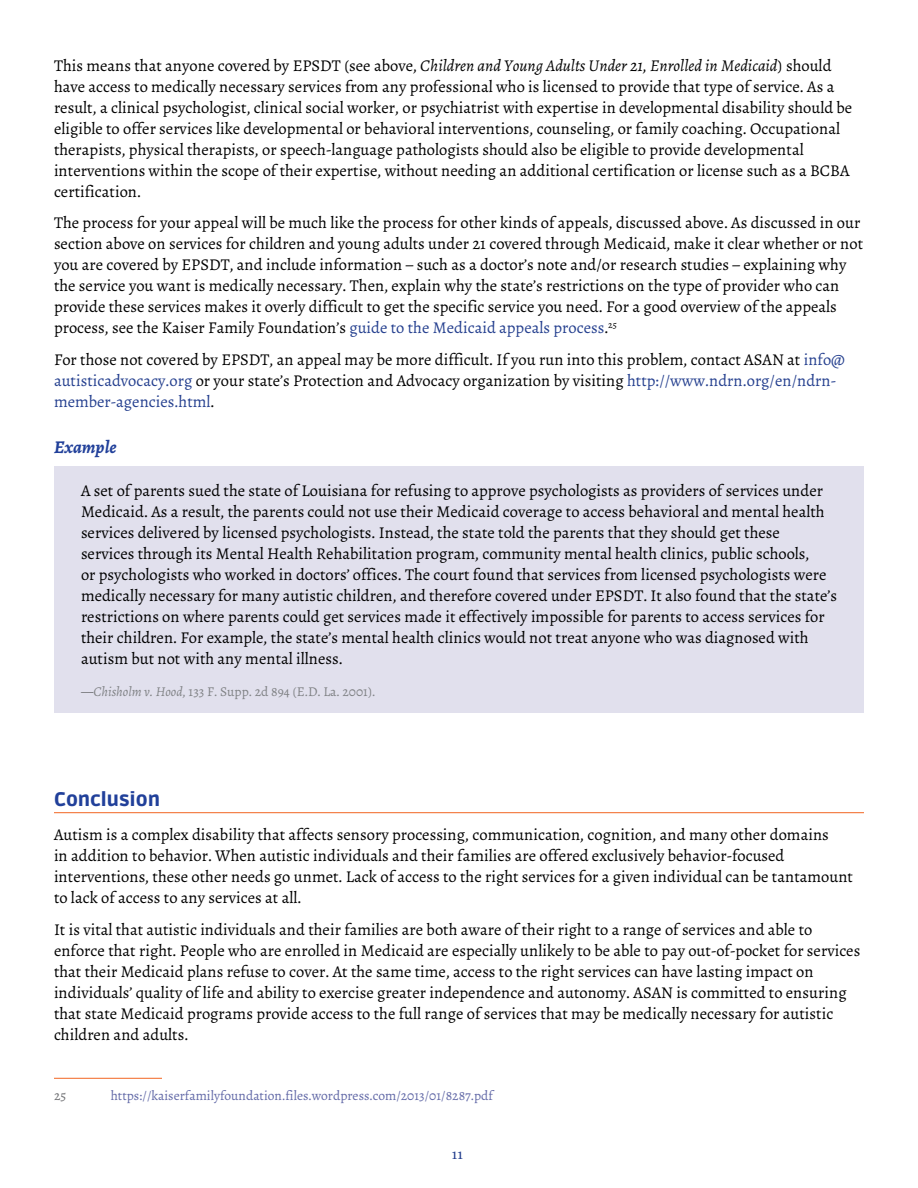
<style>
.page{position:relative;width:918px;height:1188px;background:#fff}
.page>*{position:absolute;margin:0;border:0;box-sizing:border-box;transform-origin:0 0}
.t1{font:900 19.5px "Ruda";color:#21409a}
.t2{font:italic 700 18px "Alegreya";color:#21409a}
.t3{font:16.5px/21px "Alegreya";color:#000}
.t4{font:16.5px "Minion Pro";color:#25408f}
.t5{font:13.5px "Alegreya";color:#6269a7}
.t6{font:13.5px "Alegreya";color:#808285}
.t7{font:13.5px "Alegreya";color:#6d6e71}
.s1{font-style:italic}
.s2{color:#25408f}
.s3{color:#6d6e71}
</style>
<div class="page">
<hr style="left:54px;top:812px;width:810px;height:1px;background:#f26522">
<hr style="left:54px;top:1078px;width:108px;height:1px;background:#f26522">
<div style="left:54px;top:466px;width:810px;height:247px;background:#e1e0ed"></div>
<p class="t3" style="left:54px;top:55px;width:800px">This means that anyone covered by EPSDT (see above, <span class="s1">Children and Young Adults Under 21, Enrolled in Medicaid</span>) should have access to medically necessary services from any professional who is licensed to provide that type of service. As a result, a clinical psychologist, clinical social worker, or psychiatrist with expertise in developmental disability should be eligible to offer services like developmental or behavioral interventions, counseling, or family coaching. Occupational therapists, physical therapists, or speech-language pathologists should also be eligible to provide developmental interventions within the scope of their expertise, without needing an additional certification or license such as a BCBA certification.</p>
<p class="t3" style="left:54px;top:212px;width:811px">The process for your appeal will be much like the process for other kinds of appeals, discussed above. As discussed in our section above on services for children and young adults under 21 covered through Medicaid, make it clear whether or not you are covered by EPSDT, and include information – such as a doctor’s note and/or research studies – explaining why the service you want is medically necessary. Then, explain why the state’s restrictions on the type of provider who can provide these services makes it overly difficult to get the specific service you need. For a good overview of the appeals process, see the Kaiser Family Foundation’s <span class="s2">guide to the Medicaid appeals process</span>.<sup>25</sup></p>
<p class="t3" style="left:54px;top:349px;width:793px">For those not covered by EPSDT, an appeal may be more difficult. If you run into this problem, contact ASAN at <span class="s2">info@ autisticadvocacy.org</span> or your state’s Protection and Advocacy organization by visiting <span class="s2">http://www.ndrn.org/en/ndrn&shy;member-agencies.html</span>.</p>
<p class="t2" style="left:54px;top:436px;width:64px">Example</p>
<p class="t3" style="left:81px;top:481px;width:758px">A set of parents sued the state of Louisiana for refusing to approve psychologists as providers of services under Medicaid. As a result, the parents could not use their Medicaid coverage to access behavioral and mental health services delivered by licensed psychologists. Instead, the state told the parents that they should get these services through its Mental Health Rehabilitation program, community mental health clinics, public schools,<br>or psychologists who worked in doctors’ offices. The court found that services from licensed psychologists were medically necessary for many autistic children, and therefore covered under EPSDT. It also found that the state’s restrictions on where parents could get services made it effectively impossible for parents to access services for their children. For example, the state’s mental health clinics would not treat anyone who was diagnosed with autism but not with any mental illness.</p>
<p class="t6" style="left:81px;top:683px;width:296px"><span class="s3">—</span><span class="s1">Chisholm v. Hood</span>, 133 F. Supp. 2d 894 (E.D. La. 2001).</p>
<p class="t1" style="left:54px;top:788px;width:108px">Conclusion</p>
<p class="t3" style="left:54px;top:824px;width:801px">Autism is a complex disability that affects sensory processing, communication, cognition, and many other domains<br>in addition to behavior. When autistic individuals and their families are offered exclusively behavior-focused interventions, these other needs go unmet. Lack of access to the right services for a given individual can be tantamount to lack of access to any services at all.</p>
<p class="t3" style="left:54px;top:919px;width:808px">It is vital that autistic individuals and their families are both aware of their right to a range of services and able to enforce that right. People who are enrolled in Medicaid are especially unlikely to be able to pay out-of-pocket for services that their Medicaid plans refuse to cover. At the same time, access to the right services can have lasting impact on individuals’ quality of life and ability to exercise greater independence and autonomy. ASAN is committed to ensuring that state Medicaid programs provide access to the full range of services that may be medically necessary for autistic children and adults.</p>
<p class="t7" style="left:54px;top:1087px;width:14px">25</p>
<p class="t5" style="left:111px;top:1087px;width:384px">https://kaiserfamilyfoundation.files.wordpress.com/2013/01/8287.pdf</p>
<p class="t4" style="left:452px;top:1143px;width:13px">11</p>
</div>
